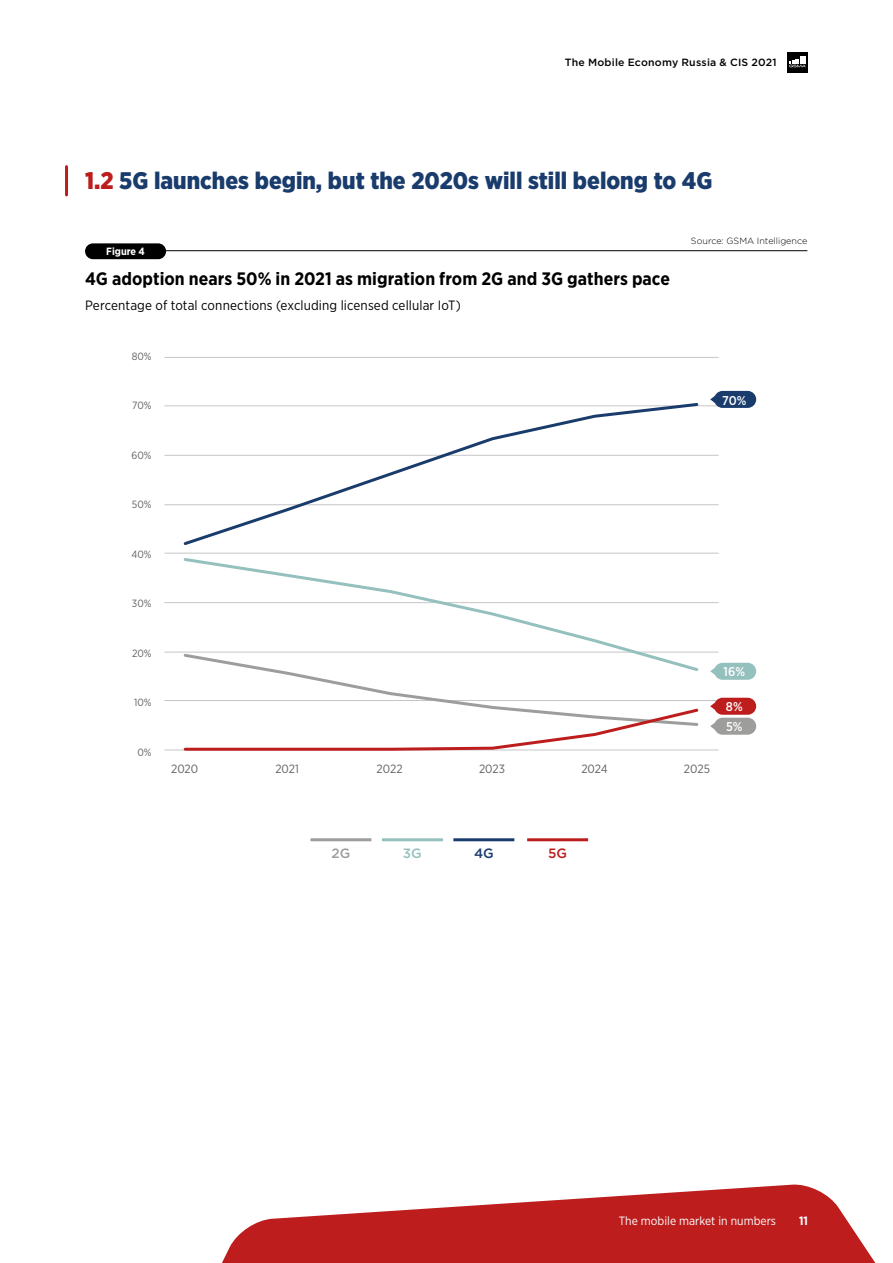
<style>
.page{position:relative;width:893px;height:1263px;background:#fff}
.page>*{position:absolute;margin:0;border:0;box-sizing:border-box;transform-origin:0 0}
.t1{font:900 24px "Gotham Narrow";color:#193c6c}
.t2{font:700 18px "Gotham Narrow";letter-spacing:.005em;color:#000}
.t3{font:13.5px "Gotham Narrow";letter-spacing:.01em;color:#000}
.t4{font:500 13.5px "Gotham";color:#9d9d9c}
.t5{font:500 13.5px "Gotham";color:#94c0be}
.t6{font:500 13.5px "Gotham";color:#193c6c}
.t7{font:500 13.5px "Gotham";color:#bd1d1d}
.t8{font:500 12.75px "Gotham Narrow";color:#fff}
.t9{font:12px "Gotham Narrow";color:#fff}
.t10{font:12px "Gotham Narrow";color:#646363}
.t11{font:700 12px "Gotham Narrow";color:#fff}
.t12{font:500 10.5px "Gotham";letter-spacing:.02em;color:#000}
.t13{font:10.5px "Gotham Narrow";color:#646363}
.t14{font:700 10.5px "Gotham Narrow";color:#fff}
.t15{font:300 9px "Gotham";color:#000}
.s1{color:#bd1d1d}
</style>
<div class="page">
<svg style="left:222px;top:1184px;width:654px;height:79px;fill:#bd1d1d"></svg>
<div style="left:787px;top:52px;width:21px;height:21px;background:#000"></div>
<svg style="left:789px;top:59px;width:17px;height:8px"></svg>
<div style="left:800px;top:56px;width:6px;height:7px;background:#fff"></div>
<hr style="left:65px;top:167px;width:3px;height:28px;background:#bd1d1d">
<div style="left:85px;top:243px;width:81px;height:16px;background:#000;border-radius:8px"></div>
<hr style="left:162px;top:250px;width:645px;height:1px;background:#000">
<hr style="left:310px;top:838px;width:61px;height:3px;background:#9d9d9c">
<hr style="left:382px;top:838px;width:61px;height:3px;background:#94c0be">
<hr style="left:453px;top:838px;width:61px;height:3px;background:#193c6c">
<hr style="left:527px;top:838px;width:61px;height:3px;background:#bd1d1d">
<hr style="left:164px;top:357px;width:555px;height:1px;background:#c6c6c6">
<hr style="left:164px;top:406px;width:555px;height:1px;background:#c6c6c6">
<hr style="left:164px;top:455px;width:555px;height:1px;background:#c6c6c6">
<hr style="left:164px;top:504px;width:555px;height:1px;background:#c6c6c6">
<hr style="left:164px;top:553px;width:555px;height:1px;background:#c6c6c6">
<hr style="left:164px;top:602px;width:555px;height:1px;background:#c6c6c6">
<hr style="left:164px;top:652px;width:555px;height:1px;background:#c6c6c6">
<hr style="left:164px;top:700px;width:555px;height:1px;background:#c6c6c6">
<hr style="left:164px;top:750px;width:555px;height:1px;background:#c6c6c6">
<svg style="left:710px;top:396px;width:5px;height:7px"></svg>
<div style="left:714px;top:391px;width:42px;height:17px;background:#193c6c;border-radius:9px"></div>
<svg style="left:710px;top:702px;width:5px;height:8px"></svg>
<div style="left:714px;top:698px;width:42px;height:17px;background:#bd1d1d;border-radius:9px"></div>
<svg style="left:710px;top:667px;width:5px;height:8px"></svg>
<div style="left:714px;top:663px;width:42px;height:17px;background:#94c0be;border-radius:9px"></div>
<svg style="left:710px;top:722px;width:5px;height:8px"></svg>
<div style="left:714px;top:718px;width:42px;height:17px;background:#9d9d9c;border-radius:9px"></div>
<svg style="left:182px;top:558px;width:518px;height:94px"></svg>
<svg style="left:181px;top:403px;width:519px;height:142px"></svg>
<svg style="left:182px;top:652px;width:518px;height:99px"></svg>
<p class="t12" style="left:565px;top:55px;width:213px">The Mobile Economy Russia &amp; CIS 2021</p>
<h1 class="t1" style="left:85px;top:165px;width:629px"><span class="s1">1.2</span> 5G launches begin, but the 2020s will still belong to 4G</h1>
<p class="t14" style="left:106px;top:245px;width:40px">Figure 4</p>
<h2 class="t2" style="left:85px;top:267px;width:586px">4G adoption nears 50% in 2021 as migration from 2G and 3G gathers pace</h2>
<p class="t3" style="left:85px;top:297px;width:377px">Percentage of total connections (excluding licensed cellular IoT)</p>
<p class="t13" style="left:132px;top:350px;width:21px">80%</p>
<p class="t13" style="left:132px;top:399px;width:21px">70%</p>
<p class="t13" style="left:132px;top:449px;width:22px">60%</p>
<p class="t13" style="left:132px;top:498px;width:21px">50%</p>
<p class="t13" style="left:131px;top:548px;width:22px">40%</p>
<p class="t13" style="left:132px;top:597px;width:21px">30%</p>
<p class="t13" style="left:132px;top:647px;width:21px">20%</p>
<p class="t13" style="left:134px;top:696px;width:19px">10%</p>
<p class="t13" style="left:137px;top:746px;width:16px">0%</p>
<p class="t15" style="left:691px;top:235px;width:118px">Source: GSMA Intelligence</p>
<p class="t8" style="left:722px;top:392px;width:26px">70%</p>
<p class="t8" style="left:723px;top:664px;width:23px">16%</p>
<p class="t8" style="left:726px;top:699px;width:18px">8%</p>
<p class="t8" style="left:726px;top:719px;width:18px">5%</p>
<p class="t10" style="left:171px;top:762px;width:29px">2020</p>
<p class="t10" style="left:275px;top:762px;width:25px">2021</p>
<p class="t10" style="left:377px;top:762px;width:27px">2022</p>
<p class="t10" style="left:479px;top:762px;width:28px">2023</p>
<p class="t10" style="left:581px;top:762px;width:28px">2024</p>
<p class="t10" style="left:684px;top:762px;width:28px">2025</p>
<p class="t4" style="left:331px;top:845px;width:20px">2G</p>
<p class="t5" style="left:403px;top:845px;width:20px">3G</p>
<p class="t6" style="left:474px;top:845px;width:21px">4G</p>
<p class="t7" style="left:548px;top:845px;width:20px">5G</p>
<p class="t9" style="left:619px;top:1213px;width:159px">The mobile market in numbers</p>
<p class="t11" style="left:799px;top:1213px;width:10px">11</p>
</div>
